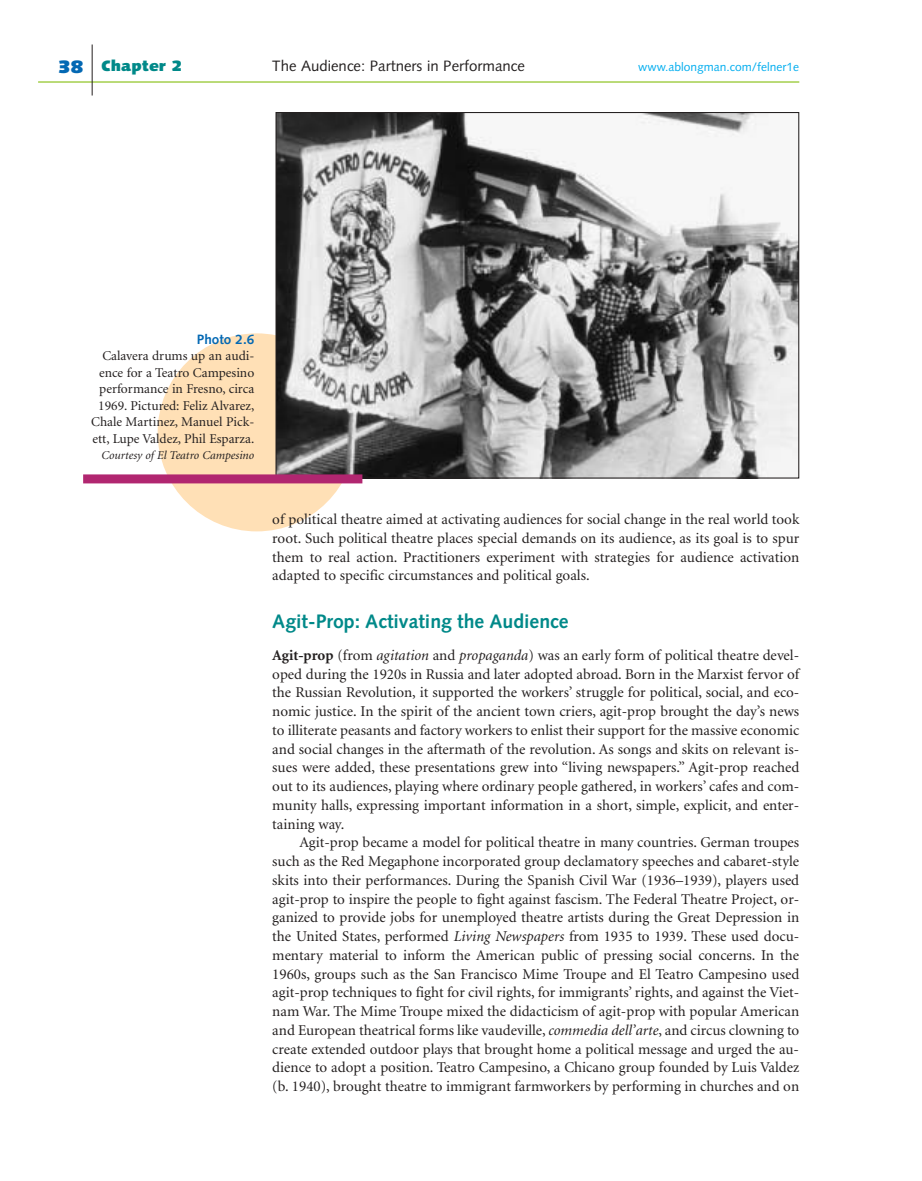
<style>
.page{position:relative;width:922px;height:1181px;background:#fff}
.page>*{position:absolute;margin:0;border:0;box-sizing:border-box;transform-origin:0 0}
.t1{font:700 19.5px "Syntax";color:#008989}
.t2{font:15px/18.8px "Minion";color:#231f1f;text-align:justify}
.t3{font:15px "Syntax";color:#231f1f}
.t4{font:900 15px "Linotype Syntax";color:#008989}
.t5{font:13.5px/16.5px "Minion";color:#231f1f;text-align:right}
.t6{font:700 13.5px "Syntax";color:#0368b3}
.t7{font:italic 12px "Minion";color:#231f1f}
.t8{font:12px "Syntax";color:#00adef}
.s1{font-size:18px;color:#0368b3}
.s2{font-weight:700}
.s3{font-style:italic}
</style>
<div class="page">
<svg style="left:38px;top:44px;width:762px;height:488px"></svg>
<p class="t4" style="left:58px;top:60px;width:125px"><span class="s1">38</span> Chapter 2</p>
<p class="t3" style="left:272px;top:59px;width:254px">The Audience: Partners in Performance</p>
<p class="t8" style="left:637px;top:62px;width:163px">www.ablongman.com/felner1e</p>
<p class="t6" style="left:197px;top:333px;width:59px">Photo 2.6</p>
<p class="t5" style="left:91px;top:349px;width:164px">Calavera drums up an audi&shy;ence for a Teatro Campesino performance in Fresno, circa<br>1969. Pictured: Feliz Alvarez,<br>Chale Martinez, Manuel Pick&shy;ett, Lupe Valdez, Phil Esparza.</p>
<p class="t7" style="left:101px;top:450px;width:154px">Courtesy of El Teatro Campesino</p>
<p class="t2" style="left:272px;top:511px;width:528px">of political theatre aimed at activating audiences for social change in the real world took root. Such political theatre places special demands on its audience, as its goal is to spur them to real action. Practitioners experiment with strategies for audience activation adapted to specific circumstances and political goals.</p>
<h1 class="t1" style="left:272px;top:614px;width:298px">Agit-Prop: Activating the Audience</h1>
<p class="t2" style="left:272px;top:647px;width:528px"><span class="s2">Agit-prop</span> (from <span class="s3">agitation</span> and <span class="s3">propaganda</span>) was an early form of political theatre devel&shy;oped during the 1920s in Russia and later adopted abroad. Born in the Marxist fervor of the Russian Revolution, it supported the workers’ struggle for political, social, and eco&shy;nomic justice. In the spirit of the ancient town criers, agit-prop brought the day’s news to illiterate peasants and factory workers to enlist their support for the massive economic and social changes in the aftermath of the revolution. As songs and skits on relevant is&shy;sues were added, these presentations grew into “living newspapers.” Agit-prop reached out to its audiences, playing where ordinary people gathered, in workers’ cafes and com&shy;munity halls, expressing important information in a short, simple, explicit, and enter&shy;taining way.</p>
<p class="t2" style="left:272px;top:834px;width:528px;text-indent:27px">Agit-prop became a model for political theatre in many countries. German troupes such as the Red Megaphone incorporated group declamatory speeches and cabaret-style skits into their performances. During the Spanish Civil War (1936–1939), players used agit-prop to inspire the people to fight against fascism. The Federal Theatre Project, or&shy;ganized to provide jobs for unemployed theatre artists during the Great Depression in the United States, performed <span class="s3">Living Newspapers</span> from 1935 to 1939. These used docu&shy;mentary material to inform the American public of pressing social concerns. In the 1960s, groups such as the San Francisco Mime Troupe and El Teatro Campesino used agit-prop techniques to fight for civil rights, for immigrants’ rights, and against the Viet&shy;nam War. The Mime Troupe mixed the didacticism of agit-prop with popular American and European theatrical forms like vaudeville, <span class="s3">commedia dell’arte</span>, and circus clowning to create extended outdoor plays that brought home a political message and urged the au&shy;dience to adopt a position. Teatro Campesino, a Chicano group founded by Luis Valdez (b. 1940), brought theatre to immigrant farmworkers by performing in churches and on</p>
</div>
